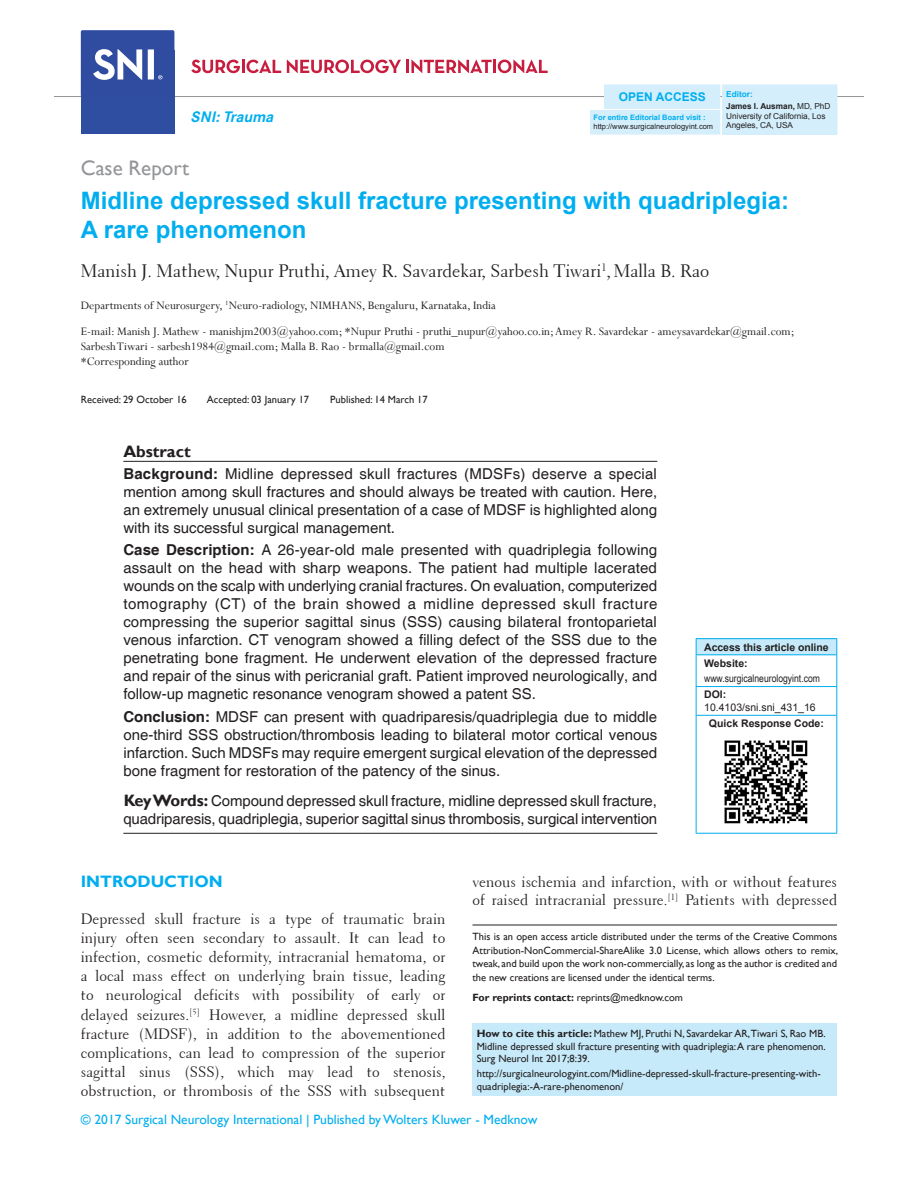
<style>
.page{position:relative;width:918px;height:1188px;background:#fff}
.page>*{position:absolute;margin:0;border:0;box-sizing:border-box;transform-origin:0 0}
.AT{font:700 24px/28.8px "Arial";color:#00aeef}
.AH{font:21px "Gill Sans";color:#939598}
.AU{font:18px "Transitional 521 BT Roman A";color:#231f20}
.t1{font:700 16.5px "Gill Sans";color:#00aeef}
.ABSH{font:700 16.5px "Gill Sans";color:#231f20}
.ABS{font:15px/18px "Helvetica";color:#231f20;text-align:justify}
.TX{font:15px/19.2px "Transitional 521 BT Roman A";color:#231f20;text-align:justify}
.KWD{font:15px/18px "Helvetica";letter-spacing:-.01em;color:#231f20}
.t2{font:italic 700 15px "Corporate SBQ";color:#00aeef}
.t3{font:13.5px "Gill Sans";color:#00aeef}
.ADD{font:12.75px/15px "Perpetua";color:#231f20}
.AFF{font:12.75px "Perpetua";color:#231f20}
.t4{font:700 12px "Arial";color:#00aeef}
.OS{font:10.5px/13.5px "Gill Sans";color:#231f20;text-align:justify}
.Published{font:10.5px/12.6px "Gill Sans";color:#231f20;text-align:justify}
.HIS{font:10.5px "Gill Sans";color:#231f20}
.AAO{font:700 10.5px "Arial";letter-spacing:-.005em;color:#231f20}
.WEB{font:10.5px "Arial Narrow";color:#231f20}
.WEB-2{font:10.5px/12.6px "Arial";color:#231f20}
.WEB-3{font:700 10.5px "Arial";color:#231f20}
.t5{font:8.25px/9.9px "Arial";letter-spacing:-.005em;color:#231f20}
.t6{font:700 8.25px/12px "Arial";letter-spacing:-.005em;color:#231f20}
.t7{font:7.5px "Arial";color:#231f20}
.t8{font:700 7.5px "Arial";color:#00aeef}
.s1{color:#00aeef}
.s2{font-weight:400}
.s3{font-weight:700}
.s4{font-family:"Gill Sans";font-weight:700;font-size:16.5px}
</style>
<div class="page">
<hr style="left:54px;top:96px;width:810px;height:1px;background:#939598">
<div style="left:81px;top:50px;width:93px;height:84px;background:#2f4ea1"></div>
<div style="left:605px;top:85px;width:115px;height:23px;background:#d4effb"></div>
<div style="left:591px;top:111px;width:129px;height:23px;background:#d4effb"></div>
<div style="left:591px;top:110px;width:129px;height:24px;border:1px solid #d4effb"></div>
<div style="left:723px;top:85px;width:114px;height:49px;background:#d4effb"></div>
<div style="left:81px;top:30px;width:93px;height:67px;background:#304ca1;border-radius:2px"></div>
<svg style="left:191px;top:60px;width:90px;height:13px"></svg>
<svg style="left:287px;top:60px;width:261px;height:13px"></svg>
<svg style="left:93px;top:49px;width:69px;height:31px"></svg>
<hr style="left:123px;top:461px;width:534px;height:1px;background:#231f20">
<hr style="left:123px;top:833px;width:534px;height:1px;background:#231f20">
<div style="left:472px;top:1024px;width:365px;height:72px;background:#c6eafa"></div>
<hr style="left:472px;top:925px;width:365px;height:1px;background:#231f20">
<div style="left:696px;top:639px;width:141px;height:16px;background:#c6eafa"></div>
<svg style="left:696px;top:639px;width:1px;height:15px"></svg>
<svg style="left:836px;top:639px;width:1px;height:15px"></svg>
<hr style="left:696px;top:638px;width:141px;height:1px;background:#00aeef">
<hr style="left:696px;top:655px;width:1px;height:31px;background:#00aeef">
<hr style="left:836px;top:655px;width:1px;height:31px;background:#00aeef">
<hr style="left:696px;top:654px;width:141px;height:1px;background:#00aeef">
<svg style="left:696px;top:687px;width:1px;height:28px"></svg>
<svg style="left:836px;top:687px;width:1px;height:28px"></svg>
<hr style="left:696px;top:686px;width:141px;height:1px;background:#00aeef">
<hr style="left:696px;top:716px;width:1px;height:117px;background:#00aeef">
<hr style="left:836px;top:716px;width:1px;height:117px;background:#00aeef">
<hr style="left:696px;top:715px;width:141px;height:1px;background:#00aeef">
<hr style="left:696px;top:833px;width:141px;height:1px;background:#00aeef">
<img style="left:724px;top:740px;width:84px;height:84px">
<p class="t2" style="left:191px;top:108px;width:88px">SNI: Trauma</p>
<p class="t4" style="left:619px;top:89px;width:88px">OPEN ACCESS</p>
<p class="t8" style="left:594px;top:113px;width:114px">For entire Editorial Board visit :</p>
<p class="t7" style="left:594px;top:122px;width:121px">http://www.surgicalneurologyint.com</p>
<p class="t6" style="left:726px;top:88px;width:106px"><span class="s1">Editor:<br></span>James I. Ausman, <span class="s2">MD, PhD</span></p>
<p class="t5" style="left:726px;top:111px;width:101px">University of California, Los<br>Angeles, CA, USA</p>
<p class="AH" style="left:81px;top:156px;width:110px">Case Report</p>
<p class="AT" style="left:81px;top:187px;width:710px">Midline depressed skull fracture presenting with quadriplegia:<br>A rare phenomenon</p>
<p class="AU" style="left:81px;top:260px;width:630px">Manish J. Mathew, Nupur Pruthi, Amey R. Savardekar, Sarbesh Tiwari<sup>1</sup>,Malla B. Rao</p>
<p class="AFF" style="left:81px;top:298px;width:417px">Departments of Neurosurgery, <sup>1</sup>Neuro‑radiology, NIMHANS, Bengaluru, Karnataka, India</p>
<p class="ADD" style="left:81px;top:323px;width:715px">E‑mail: Manish J. Mathew - manishjm2003@yahoo.com; *Nupur Pruthi - pruthi_nupur@yahoo.co.in; Amey R. Savardekar - ameysavardekar@gmail.com;<br>Sarbesh Tiwari - sarbesh1984@gmail.com; Malla B. Rao - brmalla@gmail.com<br>*Corresponding author</p>
<p class="HIS" style="left:81px;top:393px;width:108px">Received: 29 October 16</p>
<p class="HIS" style="left:207px;top:393px;width:104px">Accepted: 03 January 17</p>
<p class="HIS" style="left:330px;top:393px;width:99px">Published: 14 March 17</p>
<p class="ABSH" style="left:123px;top:441px;width:69px">Abstract</p>
<p class="ABS" style="left:123px;top:465px;width:535px"><span class="s3">Background:</span> Midline depressed skull fractures (MDSFs) deserve a special mention among skull fractures and should always be treated with caution. Here, an extremely unusual clinical presentation of a case of MDSF is highlighted along with its successful surgical management.</p>
<p class="ABS" style="left:123px;top:542px;width:536px"><span class="s3">Case Description:</span> A 26‑year‑old male presented with quadriplegia following assault on the head with sharp weapons. The patient had multiple lacerated wounds on the scalp with underlying cranial fractures. On evaluation, computerized tomography (CT) of the brain showed a midline depressed skull fracture compressing the superior sagittal sinus (SSS) causing bilateral frontoparietal venous infarction. CT venogram showed a filling defect of the SSS due to the penetrating bone fragment. He underwent elevation of the depressed fracture and repair of the sinus with pericranial graft. Patient improved neurologically, and follow‑up magnetic resonance venogram showed a patent SS.</p>
<p class="ABS" style="left:123px;top:708px;width:535px"><span class="s3">Conclusion:</span> MDSF can present with quadriparesis/quadriplegia due to middle one‑third SSS obstruction/thrombosis leading to bilateral motor cortical venous infarction. Such MDSFs may require emergent surgical elevation of the depressed bone fragment for restoration of the patency of the sinus.</p>
<p class="KWD" style="left:123px;top:793px;width:535px"><span class="s4">Key Words:</span> Compound depressed skull fracture, midline depressed skull fracture, quadriparesis, quadriplegia, superior sagittal sinus thrombosis, surgical intervention</p>
<p class="AAO" style="left:704px;top:640px;width:126px">Access this article online</p>
<p class="WEB-3" style="left:704px;top:656px;width:45px">Website:</p>
<p class="WEB" style="left:704px;top:671px;width:117px">www.surgicalneurologyint.com</p>
<p class="WEB-2" style="left:704px;top:689px;width:113px"><span class="s3">DOI:<br></span>10.4103/sni.sni_431_16</p>
<p class="AAO" style="left:709px;top:717px;width:116px">Quick Response Code:</p>
<h1 class="t1" style="left:81px;top:871px;width:143px">INTRODUCTION</h1>
<p class="TX" style="left:81px;top:909px;width:366px">Depressed skull fracture is a type of traumatic brain injury often seen secondary to assault. It can lead to infection, cosmetic deformity, intracranial hematoma, or a local mass effect on underlying brain tissue, leading to neurological deficits with possibility of early or delayed seizures.<sup>[5]</sup> However, a midline depressed skull fracture (MDSF), in addition to the abovementioned complications, can lead to compression of the superior sagittal sinus (SSS), which may lead to stenosis, obstruction, or thrombosis of the SSS with subsequent</p>
<p class="TX" style="left:472px;top:873px;width:366px;line-height:18px">venous ischemia and infarction, with or without features of raised intracranial pressure.<sup>[1]</sup> Patients with depressed</p>
<p class="OS" style="left:472px;top:930px;width:367px">This is an open access article distributed under the terms of the Creative Commons Attribution‑NonCommercial‑ShareAlike 3.0 License, which allows others to remix, tweak, and build upon the work non‑commercially, as long as the author is credited and the new creations are licensed under the identical terms.</p>
<p class="OS" style="left:472px;top:991px;width:212px"><span class="s3">For reprints contact:</span> reprints@medknow.com</p>
<p class="Published" style="left:477px;top:1028px;width:351px"><span class="s3">How to cite this article:</span> Mathew MJ, Pruthi N, Savardekar AR,Tiwari S, Rao MB.<br>Midline depressed skull fracture presenting with quadriplegia: A rare phenomenon.<br>Surg Neurol Int 2017;8:39.</p>
<p class="Published" style="left:477px;top:1068px;width:346px">http://surgicalneurologyint.com/Midline-depressed-skull-fracture-presenting-with&shy;quadriplegia:-A-rare-phenomenon/</p>
<p class="t3" style="left:81px;top:1112px;width:458px">© 2017 Surgical Neurology International | Published by Wolters Kluwer - Medknow</p>
</div>
